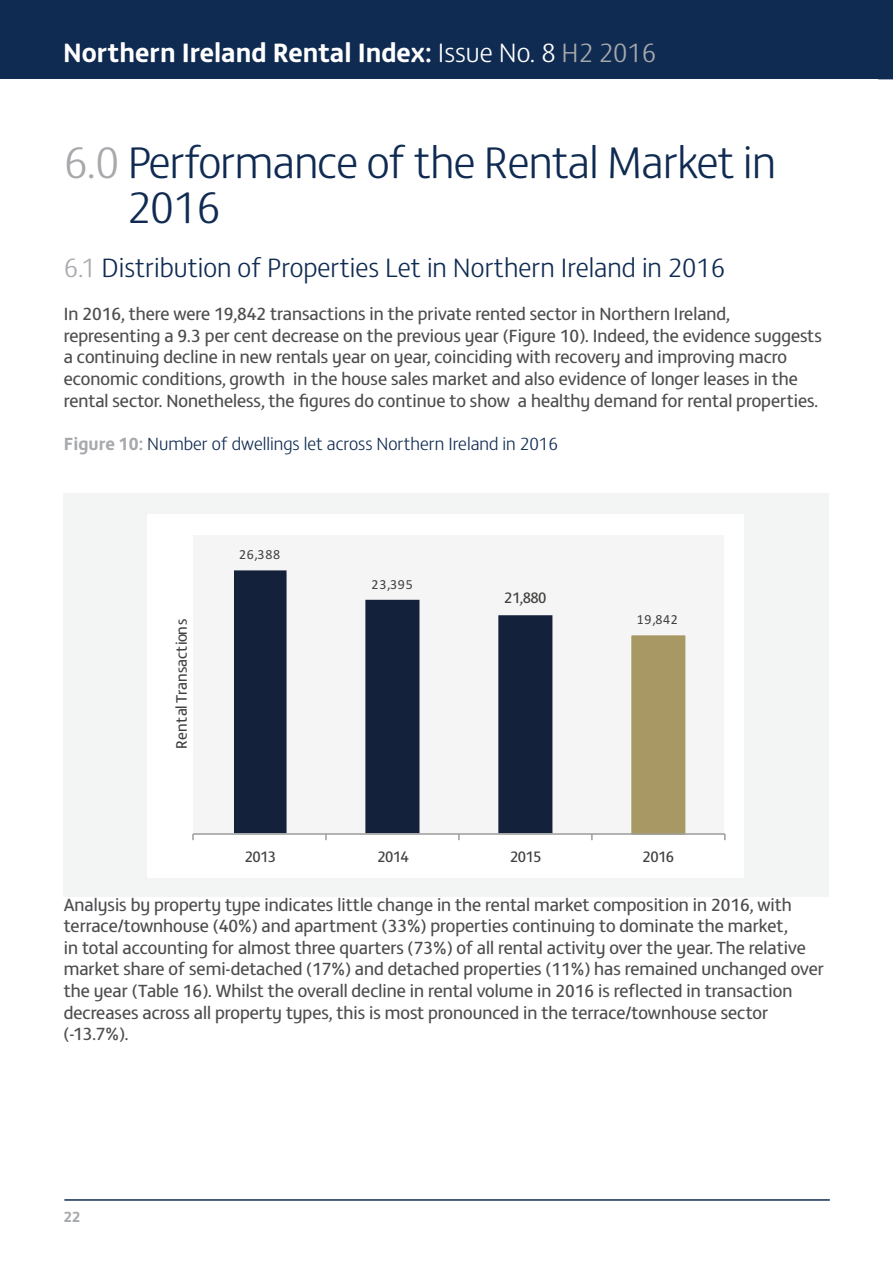
<style>
.page{position:relative;width:893px;height:1263px;background:#fff}
.page>*{position:absolute;margin:0;border:0;box-sizing:border-box;transform-origin:0 0}
.t1{font:300 45px/45px "FS Matthew";letter-spacing:-.015em;color:#102b52}
.t2{font:300 27px "FS Matthew";color:#102b52}
.t3{font:700 27px "FS Matthew";color:#fff}
.t4{font:18px/21.6px "FS Matthew";color:#4d4d4f}
.t5{font:300 18px "FS Matthew";color:#102b52}
.t6{font:15.45px "FS Matthew";letter-spacing:-.04em;color:#414140}
.t7{font:15.45px "FS Matthew";letter-spacing:-.005em;color:#414140}
.t8{font:700 15px "FS Matthew";color:#a7a9ac}
.t9{font:13.95px "Calibri";letter-spacing:.05em;color:#404040}
.s1{font-weight:300}
.s2{font-weight:300;color:#a7a9ac}
.s3{color:#a7a9ac}
.s4{font-weight:700;color:#a7a9ac}
</style>
<div class="page">
<div style="left:0;top:0;width:893px;height:79px;background:#102b52"></div>
<hr style="left:64px;top:1199px;width:766px;height:2px;background:#102b52">
<div style="left:64px;top:493px;width:765px;height:404px;background:#f3f4f4"></div>
<div style="left:147px;top:515px;width:597px;height:363px;background:#fff"></div>
<div style="left:194px;top:535px;width:530px;height:298px;background:#f5f5f5"></div>
<div style="left:632px;top:636px;width:53px;height:198px;background:#a89964"></div>
<div style="left:631px;top:635px;width:54px;height:200px;border:2px solid #a89964"></div>
<svg style="left:234px;top:570px;width:318px;height:263px"></svg>
<hr style="left:193px;top:833px;width:532px;height:2px;background:#9e9f9e">
<h2 class="t3" style="left:63px;top:31px;width:595px">Northern Ireland Rental Index: <span class="s1">Issue No. 8</span> <span class="s2">H2 2016</span></h2>
<h1 class="t1" style="left:127px;top:137px;width:650px;text-indent:-63px"><span class="s3">6.0</span> Performance of the Rental Market in<br>2016</h1>
<h2 class="t2" style="left:64px;top:248px;width:663px"><span class="s3">6.1</span> Distribution of Properties Let in Northern Ireland in 2016</h2>
<p class="t4" style="left:64px;top:302px;width:760px">In 2016, there were 19,842 transactions in the private rented sector in Northern Ireland, representing a 9.3 per cent decrease on the previous year (Figure 10). Indeed, the evidence suggests a continuing decline in new rentals year on year, coinciding with recovery and improving macro economic conditions, growth in the house sales market and also evidence of longer leases in the rental sector. Nonetheless, the figures do continue to show a healthy demand for rental properties.</p>
<p class="t5" style="left:64px;top:430px;width:496px"><span class="s4">Figure 10:</span> Number of dwellings let across Northern Ireland in 2016</p>
<p class="t7" style="left:170px;top:749px;width:132px;rotate:-90deg">Rental Transactions</p>
<p class="t9" style="left:239px;top:545px;width:43px">26,388</p>
<p class="t9" style="left:372px;top:574px;width:43px">23,395</p>
<p class="t6" style="left:504px;top:586px;width:44px">21,880</p>
<p class="t9" style="left:637px;top:610px;width:43px">19,842</p>
<p class="t6" style="left:245px;top:845px;width:33px">2013</p>
<p class="t6" style="left:377px;top:845px;width:33px">2014</p>
<p class="t6" style="left:510px;top:845px;width:33px">2015</p>
<p class="t6" style="left:643px;top:845px;width:33px">2016</p>
<p class="t4" style="left:64px;top:892px;width:762px">Analysis by property type indicates little change in the rental market composition in 2016, with terrace/townhouse (40%) and apartment (33%) properties continuing to dominate the market,<br>in total accounting for almost three quarters (73%) of all rental activity over the year. The relative market share of semi-detached (17%) and detached properties (11%) has remained unchanged over the year (Table 16). Whilst the overall decline in rental volume in 2016 is reflected in transaction decreases across all property types, this is most pronounced in the terrace/townhouse sector (-13.7%).</p>
<p class="t8" style="left:64px;top:1204px;width:18px">22</p>
</div>
